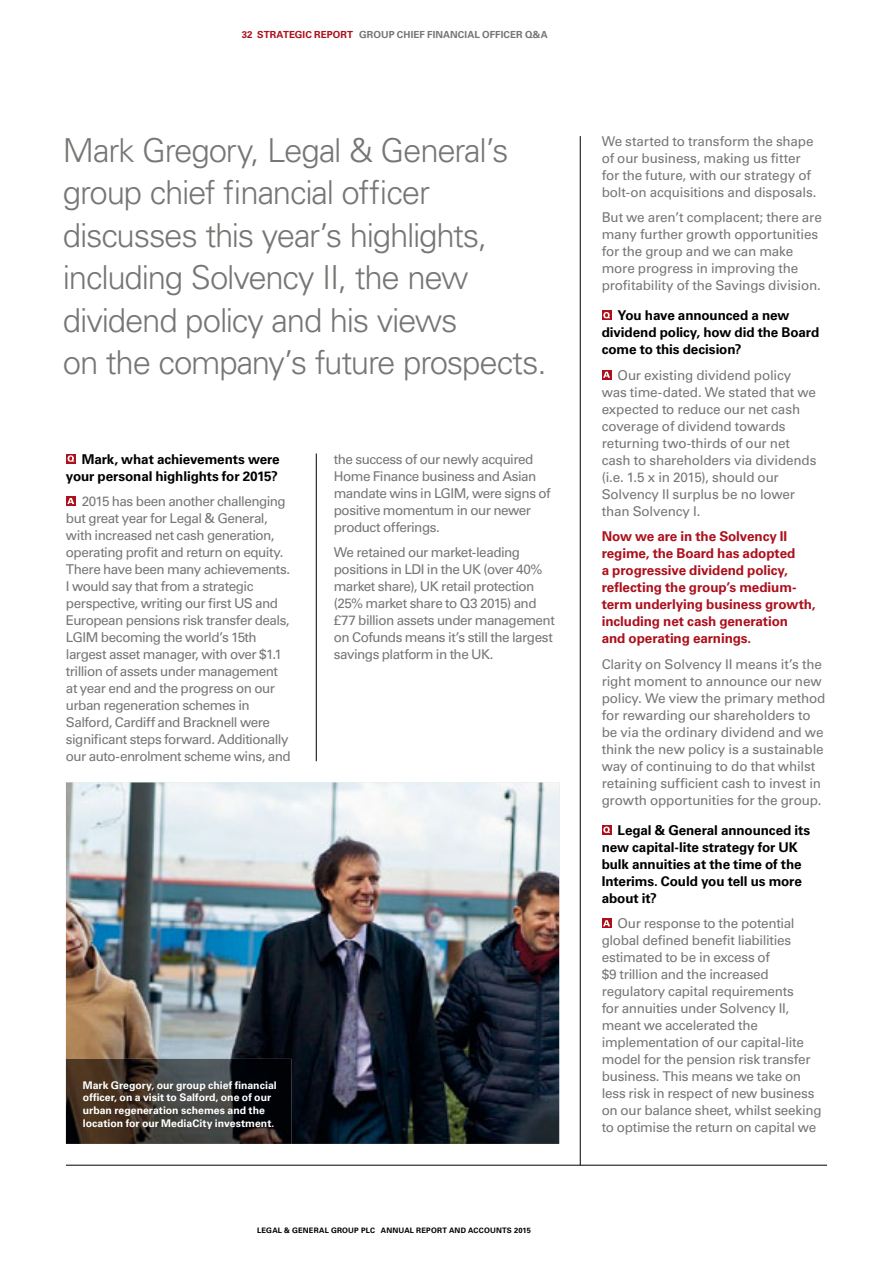
<style>
.page{position:relative;width:893px;height:1263px;background:#fff}
.page>*{position:absolute;margin:0;border:0;box-sizing:border-box;transform-origin:0 0}
.t1{font:300 33px/42.5px "Univers LT Std";letter-spacing:-.035em;color:#767775}
.t2{font:13.5px/17px "Univers LT Std";letter-spacing:-.025em;color:#767775}
.t3{font:700 13.5px/17px "Univers LT Std";letter-spacing:-.01em;color:#000003}
.t4{font:700 13.5px/17px "Univers LT Std";letter-spacing:-.01em;color:#ad101c}
.t5{font:700 10.5px/12.8px "Univers LT Std";color:#fff}
.t6{font:700 9.75px "Univers LT Std";letter-spacing:.01em;color:#767775}
.t7{font:700 9.75px "Univers LT Std";color:#ad101c}
.t8{font:700 7.5px "Univers LT Std";letter-spacing:.025em;color:#000003}
.s1{color:#ad101c}
.s2{font-weight:300;color:#fff}
</style>
<div class="page">
<hr style="left:66px;top:1165px;width:761px;height:1px;background:#000003">
<img style="left:66px;top:782px;width:493px;height:362px">
<hr style="left:580px;top:136px;width:1px;height:1029px;background:#000003">
<hr style="left:316px;top:453px;width:1px;height:308px;background:#000003">
<svg style="left:602px;top:310px;width:9px;height:10px"></svg>
<svg style="left:603px;top:312px;width:7px;height:6px"></svg>
<svg style="left:602px;top:370px;width:9px;height:10px"></svg>
<svg style="left:603px;top:372px;width:7px;height:6px"></svg>
<div style="left:602px;top:825px;width:9px;height:10px;background:#ad101c"></div>
<svg style="left:603px;top:826px;width:7px;height:7px"></svg>
<svg style="left:602px;top:918px;width:9px;height:10px"></svg>
<svg style="left:603px;top:920px;width:7px;height:6px"></svg>
<svg style="left:66px;top:454px;width:10px;height:9px"></svg>
<svg style="left:68px;top:455px;width:6px;height:7px"></svg>
<svg style="left:66px;top:496px;width:10px;height:10px"></svg>
<svg style="left:67px;top:498px;width:7px;height:6px"></svg>
<img style="left:66px;top:1059px;width:225px;height:85px">
<p class="t6" style="left:257px;top:31px;width:292px"><span class="s1">STRATEGIC REPORT</span> GROUP CHIEF FINANCIAL OFFICER Q&amp;A</p>
<p class="t7" style="left:242px;top:31px;width:12px">32</p>
<h1 class="t1" style="left:63px;top:131px;width:485px">Mark Gregory, Legal &amp; General’s group chief financial officer discusses this year’s highlights, including Solvency II, the new dividend policy and his views<br>on the company’s future prospects.</h1>
<p class="t3" style="left:66px;top:451px;width:215px;text-align:right">Mark, what achievements were your personal highlights for 2015?</p>
<p class="t2" style="left:66px;top:494px;width:226px;text-indent:16px">2015 has been another challenging but great year for Legal &amp; General, with increased net cash generation, operating profit and return on equity.<br>There have been many achievements.<br>I would say that from a strategic perspective, writing our first US and European pensions risk transfer deals, LGIM becoming the world’s 15th largest asset manager, with over $1.1 trillion of assets under management at year end and the progress on our urban regeneration schemes in Salford, Cardiff and Bracknell were significant steps forward. Additionally our auto-enrolment scheme wins, and</p>
<p class="t2" style="left:334px;top:451px;width:218px">the success of our newly acquired<br>Home Finance business and Asian mandate wins in LGIM, were signs of positive momentum in our newer product offerings.</p>
<p class="t2" style="left:334px;top:545px;width:223px">We retained our market-leading positions in LDI in the UK (over 40% market share), UK retail protection (25% market share to Q3 2015) and £77 billion assets under management on Cofunds means it’s still the largest savings platform in the UK.</p>
<p class="t5" style="left:83px;top:1079px;width:195px">Mark Gregory, our group chief financial officer, on a visit to Salford, one of our urban regeneration schemes and the location for our MediaCity investment.</p>
<p class="t8" style="left:257px;top:1227px;width:275px">LEGAL &amp; GENERAL GROUP PLC <span class="s2">|</span> ANNUAL REPORT AND ACCOUNTS 2015</p>
<p class="t2" style="left:602px;top:133px;width:216px">We started to transform the shape of our business, making us fitter for the future, with our strategy of bolt-on acquisitions and disposals.</p>
<p class="t2" style="left:602px;top:210px;width:222px">But we aren’t complacent; there are many further growth opportunities for the group and we can make more progress in improving the profitability of the Savings division.</p>
<p class="t3" style="left:602px;top:308px;width:219px;text-indent:16px">You have announced a new dividend policy, how did the Board come to this decision?</p>
<p class="t2" style="left:602px;top:367px;width:216px;text-indent:16px">Our existing dividend policy was time-dated. We stated that we expected to reduce our net cash coverage of dividend towards returning two-thirds of our net cash to shareholders via dividends (i.e. 1.5 x in 2015), should our<br>Solvency II surplus be no lower than Solvency I.</p>
<p class="t4" style="left:602px;top:529px;width:215px">Now we are in the Solvency II regime, the Board has adopted<br>a progressive dividend policy, reflecting the group’s medium&shy;term underlying business growth, including net cash generation<br>and operating earnings.</p>
<p class="t2" style="left:602px;top:656px;width:225px">Clarity on Solvency II means it’s the right moment to announce our new policy. We view the primary method for rewarding our shareholders to be via the ordinary dividend and we think the new policy is a sustainable way of continuing to do that whilst retaining sufficient cash to invest in growth opportunities for the group.</p>
<p class="t3" style="left:602px;top:822px;width:210px;text-indent:16px">Legal &amp; General announced its new capital-lite strategy for UK bulk annuities at the time of the<br>Interims. Could you tell us more about it?</p>
<p class="t2" style="left:602px;top:916px;width:221px;text-indent:16px">Our response to the potential global defined benefit liabilities estimated to be in excess of<br>$9 trillion and the increased regulatory capital requirements<br>for annuities under Solvency II, meant we accelerated the implementation of our capital-lite model for the pension risk transfer business. This means we take on less risk in respect of new business on our balance sheet, whilst seeking to optimise the return on capital we</p>
</div>
